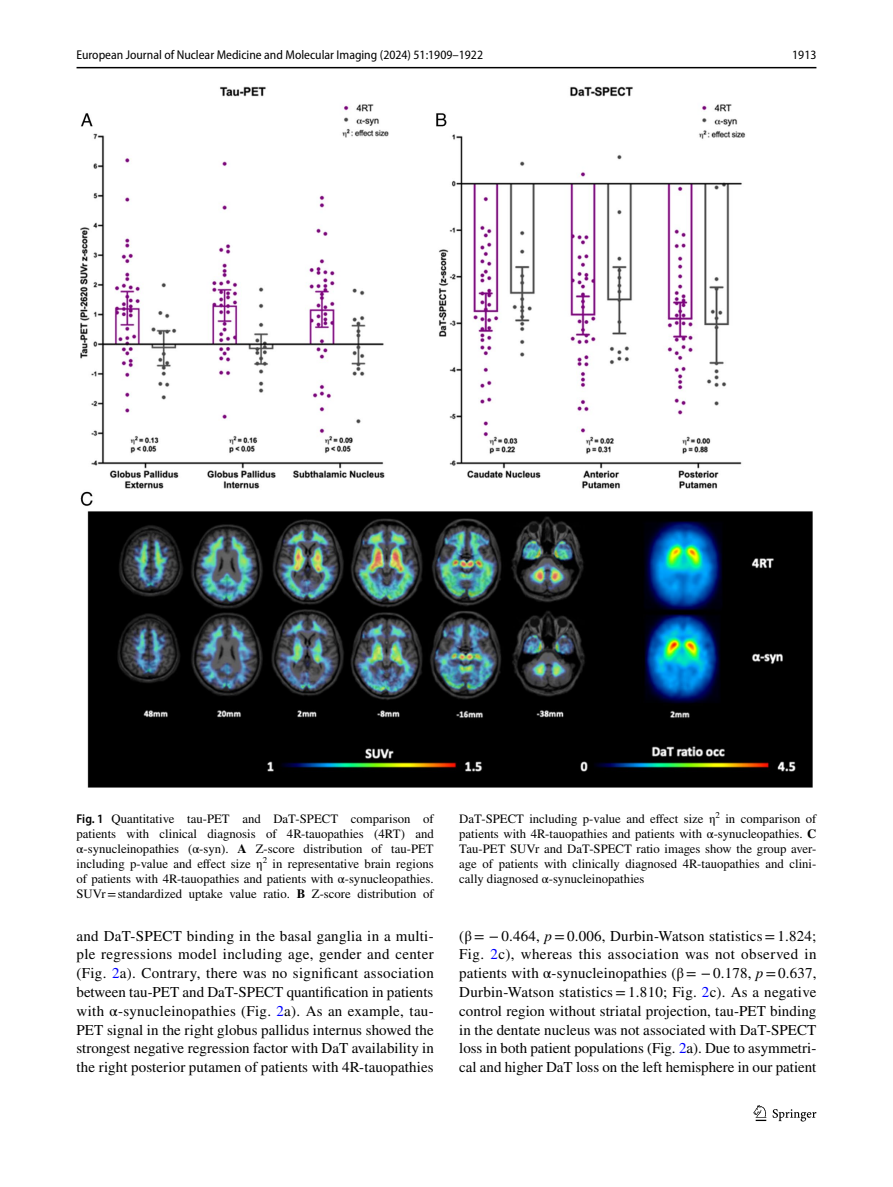
<style>
.page{position:relative;width:893px;height:1187px;background:#fff}
.page>*{position:absolute;margin:0;border:0;box-sizing:border-box;transform-origin:0 0}
.t1{font:15px/18.8px "STIX";letter-spacing:.005em;color:#000;text-align:justify}
.t2{font:12.75px/15px "STIX";color:#000;text-align:justify}
.t3{font:semi-condensed 12.75px "Myriad Pro";color:#000}
.s1{font-family:"Myriad Pro";font-weight:600;font-stretch:semi-condensed}
.s2{font-weight:700}
.s3{color:#00f}
.s4{font-style:italic}
</style>
<div class="page">
<hr style="left:77px;top:67px;width:739px;height:1px;background:#000">
<svg style="left:753px;top:1105px;width:13px;height:15px"></svg>
<svg style="left:773px;top:1109px;width:43px;height:12px"></svg>
<img style="left:81px;top:87px;width:731px;height:700px">
<p class="t3" style="left:77px;top:48px;width:408px">European Journal of Nuclear Medicine and Molecular Imaging (2024) 51:1909–1922</p>
<p class="t3" style="left:792px;top:48px;width:26px">1913</p>
<p class="t2" style="left:77px;top:812px;width:359px"><span class="s1">Fig. 1</span> Quantitative tau-PET and DaT-SPECT comparison of patients with clinical diagnosis of 4R-tauopathies (4RT) and α-synucleinopathies (α-syn). <span class="s2">A</span> Z-score distribution of tau-PET including p-value and effect size η<sup>2</sup> in representative brain regions of patients with 4R-tauopathies and patients with α-synucleopathies.<br>SUVr=standardized uptake value ratio. <span class="s2">B</span> Z-score distribution of</p>
<p class="t2" style="left:459px;top:812px;width:359px">DaT-SPECT including p-value and effect size η<sup>2</sup> in comparison of patients with 4R-tauopathies and patients with α-synucleopathies. <span class="s2">C </span>Tau-PET SUVr and DaT-SPECT ratio images show the group aver&shy;age of patients with clinically diagnosed 4R-tauopathies and clini&shy;cally diagnosed α-synucleinopathies</p>
<p class="t1" style="left:77px;top:927px;width:359px">and DaT-SPECT binding in the basal ganglia in a multi&shy;ple regressions model including age, gender and center (Fig. <span class="s3">2</span>a). Contrary, there was no significant association between tau-PET and DaT-SPECT quantification in patients with α-synucleinopathies (Fig. <span class="s3">2</span>a). As an example, tau-PET signal in the right globus pallidus internus showed the strongest negative regression factor with DaT availability in the right posterior putamen of patients with 4R-tauopathies</p>
<p class="t1" style="left:459px;top:927px;width:359px">(β= −0.464, <span class="s4">p</span>=0.006, Durbin-Watson statistics=1.824; Fig. <span class="s3">2</span>c), whereas this association was not observed in patients with α-synucleinopathies (β= −0.178, <span class="s4">p</span>=0.637, Durbin-Watson statistics=1.810; Fig. <span class="s3">2</span>c). As a negative control region without striatal projection, tau-PET binding in the dentate nucleus was not associated with DaT-SPECT loss in both patient populations (Fig. <span class="s3">2</span>a). Due to asymmetri&shy;cal and higher DaT loss on the left hemisphere in our patient</p>
</div>
